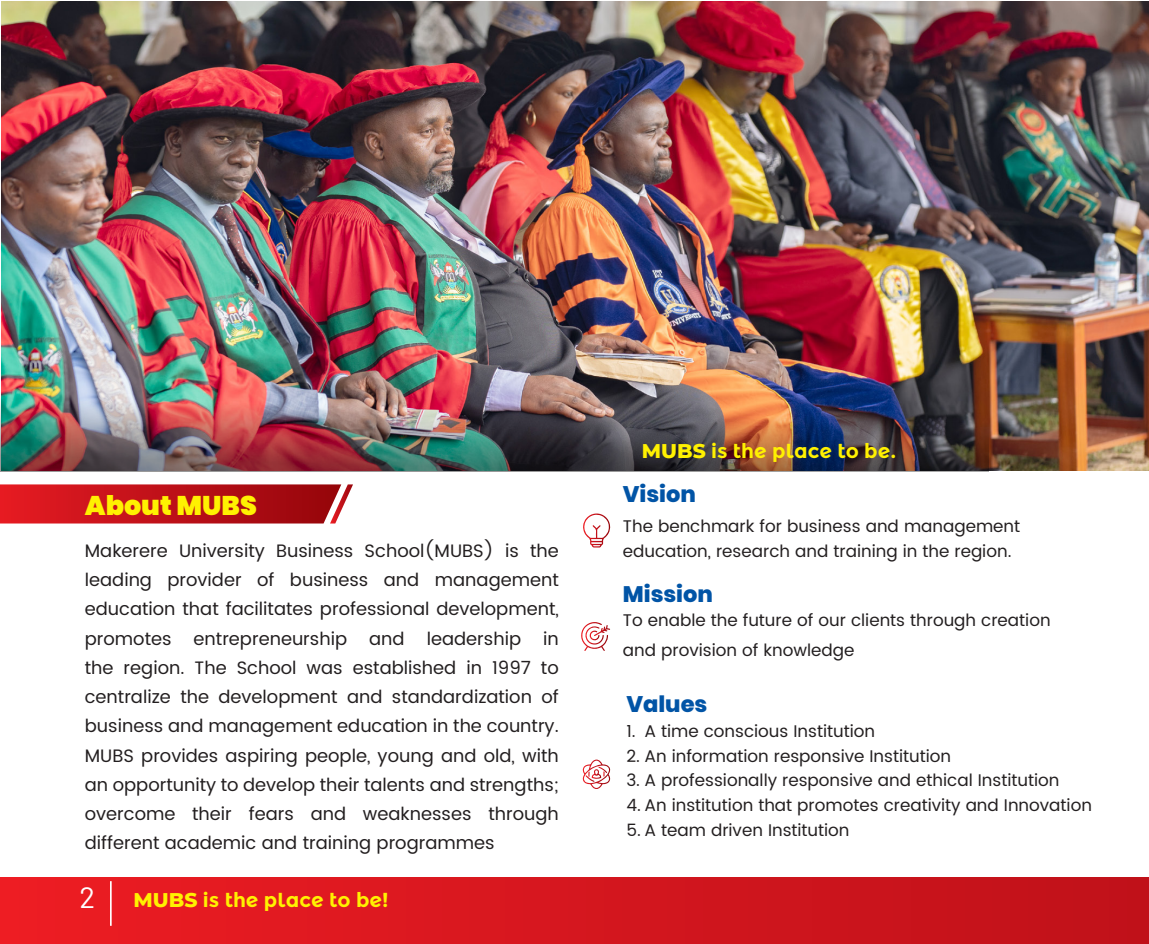
<style>
.page{position:relative;width:1149px;height:944px;background:#fff}
.page>*{position:absolute;margin:0;border:0;box-sizing:border-box;transform-origin:0 0}
.t1{font:29.25px "Barlow";color:#fff}
.t2{font:900 27px "Poppins";color:#fff101}
.t3{font:800 22.5px "Poppins";color:#0154a6}
.t4{font:700 20.25px "Montserrat Alternates";color:#fff101}
.t5{font:18px/29.2px "Poppins";color:#231f20;text-align:justify}
.t6{font:16.88px/24.8px "Poppins";color:#231f20}
.s1{font-family:"Montserrat";font-weight:800}
</style>
<div class="page">
<svg style="left:581px;top:622px;width:29px;height:29px"></svg>
<svg style="left:583px;top:513px;width:27px;height:35px"></svg>
<svg style="left:582px;top:760px;width:28px;height:29px"></svg>
<svg style="left:0;top:484px;width:353px;height:39px;background:#c11d24"></svg>
<img style="left:2px;top:1px;width:1146px;height:470px">
<img style="left:0;top:393px;width:988px;height:79px">
<div style="left:0;top:878px;width:1148px;height:66px;background:linear-gradient(to right,#ed1d23,#bf111a)"></div>
<hr style="left:110px;top:881px;width:2px;height:45px;background:#fff">
<p class="t2" style="left:85px;top:490px;width:174px">About MUBS</p>
<p class="t5" style="left:85px;top:536px;width:475px">Makerere University Business School(MUBS) is the leading provider of business and management education that facilitates professional development, promotes entrepreneurship and leadership in the region. The School was established in 1997 to centralize the development and standardization of business and management education in the country.<br>MUBS provides aspiring people, young and old, with an opportunity to develop their talents and strengths; overcome their fears and weaknesses through different academic and training programmes</p>
<p class="t1" style="left:80px;top:879px;width:17px">2</p>
<p class="t4" style="left:133px;top:888px;width:256px"><span class="s1">MUBS</span> is the place to be!</p>
<p class="t4" style="left:641px;top:439px;width:256px"><span class="s1">MUBS</span> is the place to be.</p>
<p class="t3" style="left:622px;top:481px;width:75px">Vision</p>
<p class="t6" style="left:622px;top:514px;width:399px">The benchmark for business and management education, research and training in the region.</p>
<p class="t3" style="left:622px;top:581px;width:92px">Mission</p>
<p class="t6" style="left:622px;top:606px;width:429px;line-height:29.2px">To enable the future of our clients through creation and provision of knowledge</p>
<p class="t3" style="left:626px;top:691px;width:82px">Values</p>
<p class="t6" style="left:626px;top:719px;width:250px">1. A time conscious Institution</p>
<p class="t6" style="left:626px;top:744px;width:326px">2. An information responsive Institution</p>
<p class="t6" style="left:626px;top:769px;width:434px">3. A professionally responsive and ethical Institution</p>
<p class="t6" style="left:626px;top:793px;width:467px">4. An institution that promotes creativity and Innovation</p>
<p class="t6" style="left:626px;top:818px;width:225px">5. A team driven Institution</p>
</div>
